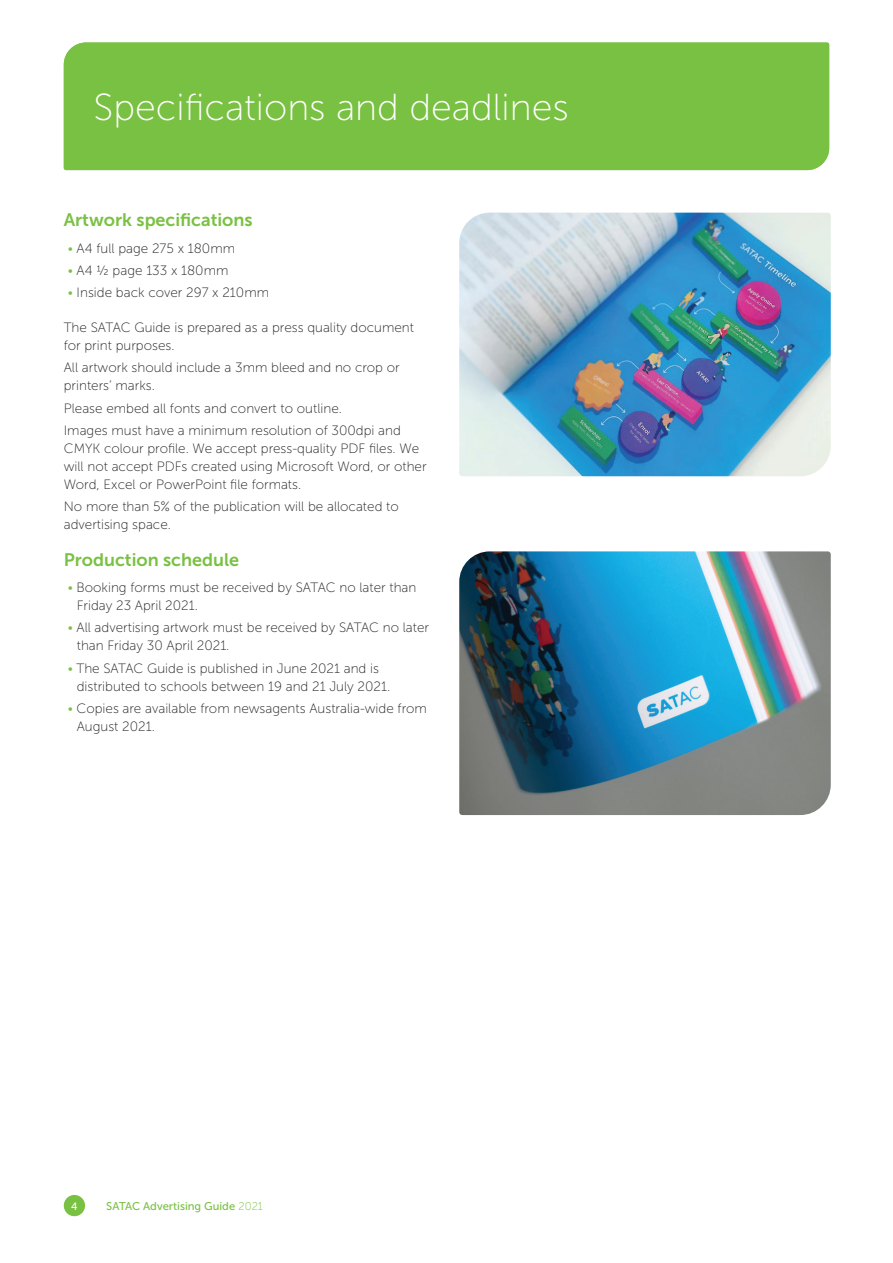
<style>
.page{position:relative;width:893px;height:1263px;background:#fff}
.page>*{position:absolute;margin:0;border:0;box-sizing:border-box;transform-origin:0 0}
.t1{font:37.5px "Museo Sans 100";color:#fff}
.t2{font:18px "Museo Sans 700";color:#79c142}
.t3{font:13.5px/18px "Museo Sans 100";color:#231f20}
.t4{font:11.25px "Museo Sans 500";color:#79c142}
.t5{font:10.5px "Museo Sans 500";color:#fff}
.s1{color:#79c142}
.s2{font-family:"Museo Sans 100"}
</style>
<div class="page">
<div style="left:64px;top:1195px;width:21px;height:21px;background:#79c142;border-radius:50%"></div>
<div style="left:64px;top:43px;width:765px;height:127px;background:#79c142"></div>
<img style="left:459px;top:213px;width:372px;height:263px">
<img style="left:459px;top:551px;width:372px;height:264px">
<h1 class="t1" style="left:94px;top:88px;width:477px">Specifications and deadlines</h1>
<h1 class="t1" style="left:94px;top:88px;width:246px">Ben hmarking</h1>
<h2 class="t2" style="left:64px;top:210px;width:190px">Artwork specifications</h2>
<p class="t3" style="left:68px;top:239px;width:169px"><span class="s1">•</span> A4 full page 275 x 180mm</p>
<p class="t3" style="left:68px;top:261px;width:162px"><span class="s1">•</span> A4 ½ page 133 x 180mm</p>
<p class="t3" style="left:68px;top:284px;width:203px"><span class="s1">•</span> Inside back cover 297 x 210mm</p>
<p class="t3" style="left:64px;top:319px;width:352px">The SATAC Guide is prepared as a press quality document for print purposes.</p>
<p class="t3" style="left:64px;top:359px;width:337px">All artwork should include a 3mm bleed and no crop or printers’ marks.</p>
<p class="t3" style="left:64px;top:397px;width:339px;line-height:22.2px">Please embed all fonts and convert to outline.<br>Images must have a minimum resolution of 300dpi and</p>
<p class="t3" style="left:64px;top:439px;width:364px">CMYK colour profile. We accept press-quality PDF files. We will not accept PDFs created using Microsoft Word, or other<br>Word, Excel or PowerPoint file formats.</p>
<p class="t3" style="left:64px;top:498px;width:337px">No more than 5% of the publication will be allocated to advertising space.</p>
<h2 class="t2" style="left:64px;top:549px;width:177px">Production schedule</h2>
<p class="t3" style="left:77px;top:579px;width:341px;text-indent:-9px"><span class="s1">•</span> Booking forms must be received by SATAC no later than<br>Friday 23 April 2021.</p>
<p class="t3" style="left:77px;top:619px;width:354px;text-indent:-9px"><span class="s1">•</span> All advertising artwork must be received by SATAC no later than Friday 30 April 2021.</p>
<p class="t3" style="left:77px;top:659px;width:315px;text-indent:-9px"><span class="s1">•</span> The SATAC Guide is published in June 2021 and is distributed to schools between 19 and 21 July 2021.</p>
<p class="t3" style="left:77px;top:699px;width:352px;text-indent:-9px"><span class="s1">•</span> Copies are available from newsagents Australia-wide from<br>August 2021.</p>
<p class="t5" style="left:71px;top:1200px;width:8px">4</p>
<p class="t4" style="left:106px;top:1200px;width:158px">SATAC Advertising Guide <span class="s2">2021</span></p>
</div>
